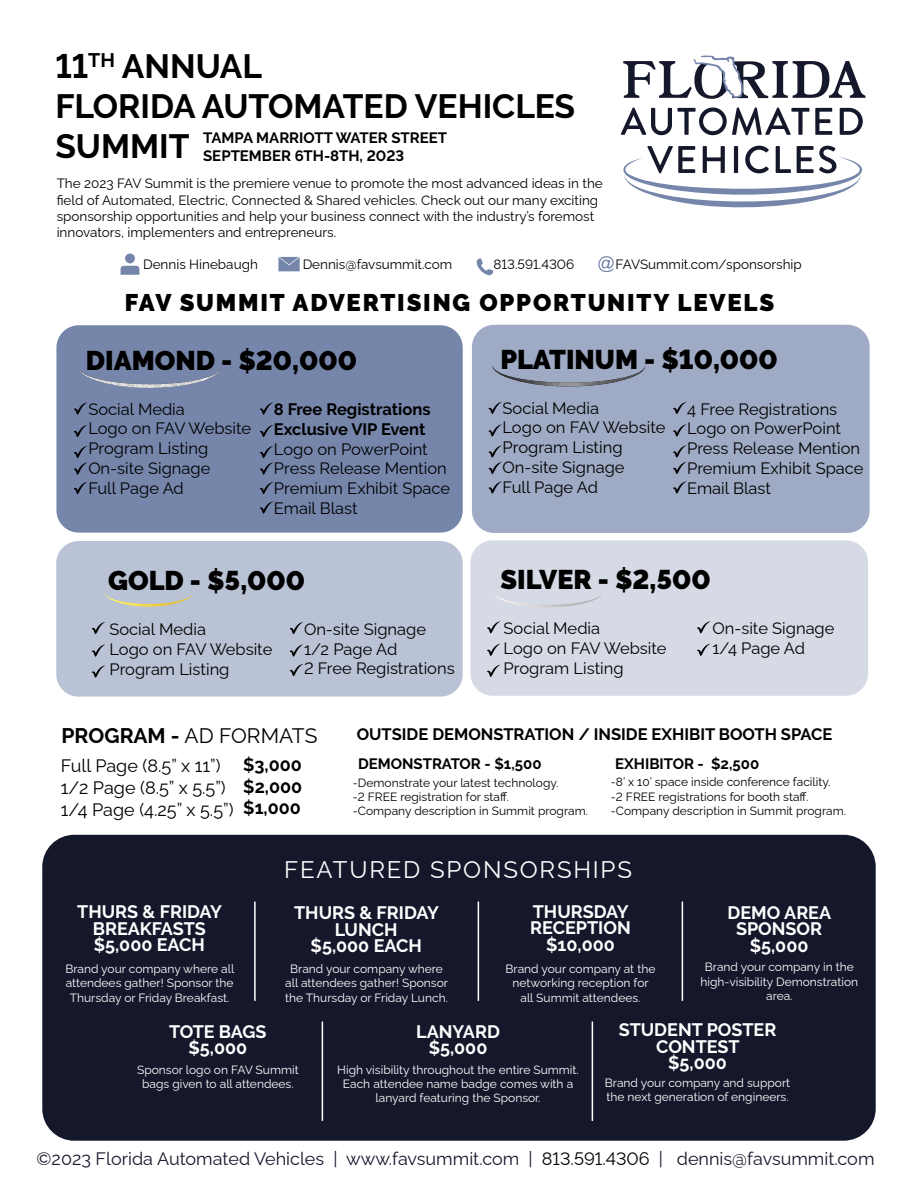
<style>
.page{position:relative;width:918px;height:1188px;background:#fff}
.page>*{position:absolute;margin:0;border:0;box-sizing:border-box;transform-origin:0 0}
.t1{font:700 33.6px/40.3px "Raleway";color:#000}
.t2{font:900 27px "Raleway";color:#000}
.t3{font:900 24px "Raleway";letter-spacing:.075em;color:#000}
.t4{font:24px "Raleway";letter-spacing:.075em;color:#fff}
.t5{font:21px "Raleway";color:#000}
.t6{font:700 18px/16.5px "Raleway";color:#fff;text-align:center}
.t7{font:18px "Raleway";color:#15182b}
.t8{font:18px/21.6px "Raleway";color:#000}
.t9{font:700 18px/21.6px "Raleway";color:#000;text-align:justify}
.t10{font:16.5px/19.8px "Raleway";color:#000}
.t11{font:700 16.5px/19.8px "Raleway";color:#000}
.t12{font:700 15px/18px "Raleway";color:#000}
.t13{font:13.5px/16.2px "Raleway";color:#000}
.t14{font:12px/14.4px "Raleway";color:#fff;text-align:center}
.t15{font:12px/14.4px "Raleway";color:#000}
.s1{font-weight:700}
.s2{color:#000}
</style>
<div class="page">
<svg style="left:477px;top:258px;width:17px;height:17px"></svg>
<svg style="left:120px;top:266px;width:19px;height:9px"></svg>
<div style="left:125px;top:253px;width:10px;height:10px;background:#7686ab;border-radius:50%"></div>
<svg style="left:278px;top:257px;width:22px;height:14px"></svg>
<svg style="left:598px;top:256px;width:16px;height:16px"></svg>
<div style="left:42px;top:835px;width:834px;height:306px;background:#15182b;border-radius:32px"></div>
<div style="left:56px;top:325px;width:407px;height:208px;background:#7686ab;border-radius:22px"></div>
<div style="left:472px;top:325px;width:398px;height:208px;background:#9faac4;border-radius:22px"></div>
<div style="left:56px;top:541px;width:407px;height:156px;background:#bac2d5;border-radius:22px"></div>
<div style="left:470px;top:540px;width:398px;height:156px;background:#d6dae5;border-radius:22px"></div>
<svg style="left:621px;top:107px;width:211px;height:28px"></svg>
<svg style="left:840px;top:108px;width:23px;height:27px"></svg>
<svg style="left:623px;top:146px;width:239px;height:62px"></svg>
<svg style="left:623px;top:55px;width:242px;height:44px"></svg>
<svg style="left:290px;top:664px;width:13px;height:12px"></svg>
<svg style="left:290px;top:644px;width:13px;height:13px"></svg>
<svg style="left:290px;top:622px;width:13px;height:12px"></svg>
<svg style="left:92px;top:665px;width:13px;height:13px"></svg>
<svg style="left:92px;top:644px;width:13px;height:13px"></svg>
<svg style="left:92px;top:622px;width:13px;height:12px"></svg>
<svg style="left:697px;top:644px;width:13px;height:12px"></svg>
<svg style="left:697px;top:621px;width:14px;height:13px"></svg>
<svg style="left:673px;top:481px;width:14px;height:13px"></svg>
<svg style="left:673px;top:445px;width:14px;height:29px"></svg>
<svg style="left:673px;top:424px;width:14px;height:13px"></svg>
<svg style="left:673px;top:402px;width:13px;height:12px"></svg>
<svg style="left:260px;top:501px;width:13px;height:13px"></svg>
<svg style="left:260px;top:482px;width:13px;height:12px"></svg>
<svg style="left:260px;top:446px;width:13px;height:29px"></svg>
<svg style="left:260px;top:425px;width:13px;height:12px"></svg>
<svg style="left:260px;top:402px;width:13px;height:13px"></svg>
<svg style="left:74px;top:482px;width:13px;height:12px"></svg>
<svg style="left:74px;top:446px;width:13px;height:29px"></svg>
<svg style="left:74px;top:425px;width:13px;height:12px"></svg>
<svg style="left:74px;top:402px;width:13px;height:13px"></svg>
<svg style="left:488px;top:481px;width:14px;height:13px"></svg>
<svg style="left:488px;top:445px;width:14px;height:29px"></svg>
<svg style="left:488px;top:424px;width:14px;height:13px"></svg>
<svg style="left:488px;top:402px;width:14px;height:12px"></svg>
<svg style="left:487px;top:665px;width:13px;height:12px"></svg>
<svg style="left:487px;top:644px;width:13px;height:12px"></svg>
<svg style="left:487px;top:621px;width:14px;height:13px"></svg>
<hr style="left:322px;top:1022px;width:1px;height:99px;background:#fff">
<hr style="left:592px;top:1022px;width:1px;height:99px;background:#fff">
<hr style="left:682px;top:902px;width:1px;height:99px;background:#fff">
<hr style="left:478px;top:902px;width:1px;height:99px;background:#fff">
<hr style="left:254px;top:902px;width:2px;height:99px;background:#fff">
<img style="left:104px;top:593px;width:89px;height:14px">
<img style="left:495px;top:594px;width:107px;height:13px">
<img style="left:79px;top:369px;width:142px;height:19px">
<img style="left:492px;top:365px;width:153px;height:22px">
<h1 class="t1" style="left:55px;top:46px;width:521px">11<sup>TH</sup> ANNUAL<br>FLORIDA AUTOMATED VEHICLES<br>SUMMIT</h1>
<p class="t12" style="left:203px;top:130px;width:246px">TAMPA MARRIOTT WATER STREET<br>SEPTEMBER 6TH-8TH, 2023</p>
<p class="t13" style="left:57px;top:177px;width:548px">The 2023 FAV Summit is the premiere venue to promote the most advanced ideas in the field of Automated, Electric, Connected &amp; Shared vehicles. Check out our many exciting sponsorship opportunities and help your business connect with the industry’s foremost innovators, implementers and entrepreneurs.</p>
<p class="t13" style="left:143px;top:258px;width:116px">Dennis Hinebaugh</p>
<p class="t13" style="left:303px;top:258px;width:151px">Dennis@favsummit.com</p>
<p class="t13" style="left:494px;top:255px;width:82px">813.591.4306</p>
<p class="t13" style="left:616px;top:258px;width:188px">FAVSummit.com/sponsorship</p>
<h3 class="t3" style="left:125px;top:292px;width:651px">FAV SUMMIT ADVERTISING OPPORTUNITY LEVELS</h3>
<h2 class="t2" style="left:86px;top:348px;width:273px">DIAMOND - $20,000</h2>
<h2 class="t2" style="left:500px;top:347px;width:279px">PLATINUM - $10,000</h2>
<h3 class="t10" style="left:88px;top:400px;width:164px">Social Media<br>Logo on FAV Website<br>Program Listing<br>On-site Signage<br>Full Page Ad</h3>
<h3 class="t11" style="left:274px;top:400px;width:158px">8 Free Registrations<br>Exclusive VIP Event</h3>
<h3 class="t10" style="left:274px;top:440px;width:178px">Logo on PowerPoint<br>Press Release Mention<br>Premium Exhibit Space<br>Email Blast</h3>
<h3 class="t10" style="left:503px;top:399px;width:164px">Social Media<br>Logo on FAV Website<br>Program Listing<br>On-site Signage<br>Full Page Ad</h3>
<h3 class="t10" style="left:687px;top:400px;width:178px">4 Free Registrations<br>Logo on PowerPoint<br>Press Release Mention<br>Premium Exhibit Space<br>Email Blast</h3>
<h2 class="t2" style="left:108px;top:568px;width:199px">GOLD - $5,000</h2>
<h2 class="t2" style="left:501px;top:567px;width:212px">SILVER - $2,500</h2>
<h3 class="t10" style="left:109px;top:621px;width:164px">Social Media<br>Logo on FAV Website<br>Program Listing</h3>
<h3 class="t10" style="left:304px;top:620px;width:152px">On-site Signage<br>1/2 Page Ad<br>2 Free Registrations</h3>
<h3 class="t10" style="left:504px;top:620px;width:164px">Social Media<br>Logo on FAV Website<br>Program Listing</h3>
<h3 class="t10" style="left:712px;top:620px;width:124px">On-site Signage<br>1/4 Page Ad</h3>
<h3 class="t5" style="left:62px;top:727px;width:257px"><span class="s1">PROGRAM -</span> AD FORMATS</h3>
<h3 class="t8" style="left:61px;top:757px;width:174px">Full Page (8.5” x 11”)<br>1/2 Page (8.5” x 5.5”)<br>1/4 Page (4.25” x 5.5”)</h3>
<h3 class="t9" style="left:243px;top:755px;width:60px">$3,000 $2,000 $1,000</h3>
<h3 class="t11" style="left:357px;top:725px;width:477px">OUTSIDE DEMONSTRATION / INSIDE EXHIBIT BOOTH SPACE</h3>
<p class="t12" style="left:358px;top:755px;width:185px">DEMONSTRATOR - $1,500</p>
<p class="t12" style="left:615px;top:756px;width:146px">EXHIBITOR - $2,500</p>
<p class="t15" style="left:353px;top:776px;width:237px">-Demonstrate your latest technology.<br>-2 FREE registration for staff.<br>-Company description in Summit program.</p>
<p class="t15" style="left:611px;top:776px;width:237px">-8’ x 10’ space inside conference facility.<br>-2 FREE registrations for booth staff. -Company description in Summit program.</p>
<h3 class="t4" style="left:284px;top:859px;width:349px">FEATURED SPONSORSHIPS</h3>
<h3 class="t6" style="left:530px;top:904px;width:102px">THURSDAY<br>RECEPTION $10,000</h3>
<p class="t14" style="left:506px;top:962px;width:151px">Brand your company at the networking reception for all Summit attendees.</p>
<h3 class="t6" style="left:619px;top:1023px;width:159px">STUDENT POSTER<br>CONTEST<br>$5,000</h3>
<p class="t14" style="left:605px;top:1077px;width:187px;text-align:left">Brand your company and support the next generation of engineers.</p>
<h3 class="t6" style="left:77px;top:905px;width:146px">THURS &amp; FRIDAY<br>BREAKFASTS $5,000 EACH</h3>
<p class="t14" style="left:65px;top:962px;width:170px">Brand your company where all attendees gather! Sponsor the<br>Thursday or Friday Breakfast.</p>
<h3 class="t6" style="left:728px;top:905px;width:105px">DEMO AREA<br>SPONSOR $5,000</h3>
<p class="t14" style="left:701px;top:961px;width:159px">Brand your company in the high-visibility Demonstration area.</p>
<h3 class="t6" style="left:294px;top:906px;width:146px">THURS &amp; FRIDAY<br>LUNCH<br>$5,000 EACH</h3>
<p class="t14" style="left:285px;top:962px;width:165px">Brand your company where all attendees gather! Sponsor the Thursday or Friday Lunch.</p>
<h3 class="t6" style="left:416px;top:1024px;width:85px">LANYARD $5,000</h3>
<p class="t14" style="left:337px;top:1063px;width:243px">High visibility throughout the entire Summit.<br>Each attendee name badge comes with a lanyard featuring the Sponsor.</p>
<h3 class="t6" style="left:169px;top:1024px;width:99px">TOTE BAGS $5,000</h3>
<p class="t14" style="left:137px;top:1063px;width:163px">Sponsor logo on FAV Summit bags given to all attendees.</p>
<h3 class="t7" style="left:37px;top:1152px;width:839px">©2023 Florida Automated Vehicles | www.favsummit.com | <span class="s2">813.591.4306</span> | dennis@favsummit.com</h3>
</div>
